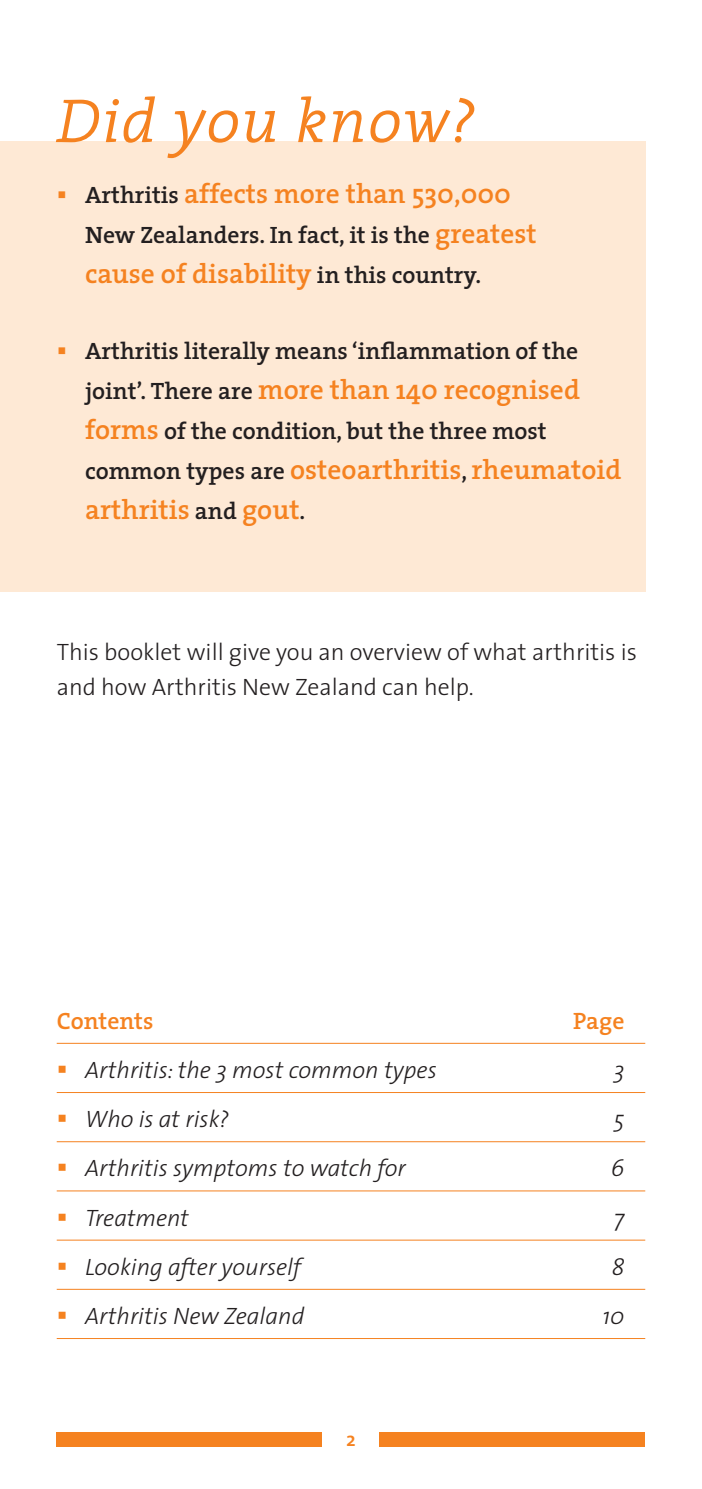
<style>
.page{position:relative;width:702px;height:1489px;background:#fff}
.page>*{position:absolute;margin:0;border:0;box-sizing:border-box;transform-origin:0 0}
.head_1{font:italic 300 62.5px "The Serif";letter-spacing:.02em;color:#f58220}
.t1{font:600 27.5px/40px "The Serif";color:#f58220}
.body_copy{font:italic 300 23.75px "The Sans";color:#231f20}
.t2{font:600 23.75px "The Serif";color:#231f20}
.body_copy-2{font:300 23.75px/35px "The Sans";color:#231f20}
.body_copy-3{font:600 23.75px "The Serif";color:#f58220}
.body_copy-4{font:600 20px "The Sans";color:#f58220}
.s1{font-size:23.75px;color:#231f20}
.s2{font-size:27.5px;color:#f58220}
.s3{color:#f58220}
</style>
<div class="page">
<div style="left:57px;top:1431px;width:588px;height:15px;background:#f58220"></div>
<div style="left:322px;top:1430px;width:57px;height:28px;background:#fff"></div>
<div style="left:0;top:142px;width:645px;height:450px;background:#fee9d5"></div>
<hr style="left:57px;top:1042px;width:588px;height:1px;background:#f58220">
<hr style="left:57px;top:1092px;width:588px;height:1px;background:#f58220">
<hr style="left:57px;top:1141px;width:588px;height:1px;background:#f58220">
<hr style="left:57px;top:1190px;width:588px;height:1px;background:#f58220">
<hr style="left:57px;top:1239px;width:588px;height:1px;background:#f58220">
<hr style="left:57px;top:1288px;width:588px;height:1px;background:#f58220">
<hr style="left:57px;top:1337px;width:588px;height:1px;background:#f58220">
<p class="head_1" style="left:57px;top:69px;width:420px">Did you know?</p>
<p class="t1" style="left:85px;top:173px;width:427px"><span class="s1">Arthritis</span> affects more than 530,000</p>
<p class="t2" style="left:85px;top:215px;width:453px">New Zealanders. In fact, it is the <span class="s2">greatest</span></p>
<p class="t1" style="left:85px;top:253px;width:397px">cause of disability <span class="s1">in this country.</span></p>
<p class="t2" style="left:85px;top:331px;width:494px">Arthritis literally means ‘inflammation of the</p>
<p class="t1" style="left:85px;top:369px;width:496px"><span class="s1">joint’. There are</span> more than 140 recognised</p>
<p class="t2" style="left:85px;top:411px;width:463px"><span class="s2">forms</span> of the condition, but the three most</p>
<p class="t1" style="left:85px;top:449px;width:538px"><span class="s1">common types are</span> osteoarthritis<span class="s1">,</span> rheumatoid arthritis <span class="s1">and</span> gout<span class="s1">.</span></p>
<p class="body_copy-2" style="left:57px;top:633px;width:581px">This booklet will give you an overview of what arthritis is and how Arthritis New Zealand can help.</p>
<p class="body_copy-3" style="left:57px;top:1000px;width:98px">Contents</p>
<p class="body_copy-3" style="left:573px;top:1000px;width:53px">Page</p>
<p class="body_copy" style="left:57px;top:1050px;width:381px"><span class="s3">▪</span> Arthritis: the 3 most common types</p>
<p class="body_copy" style="left:613px;top:1050px;width:12px">3</p>
<p class="body_copy" style="left:57px;top:1099px;width:174px"><span class="s3">▪</span> Who is at risk?</p>
<p class="body_copy" style="left:613px;top:1099px;width:12px">5</p>
<p class="body_copy" style="left:57px;top:1148px;width:350px"><span class="s3">▪</span> Arthritis symptoms to watch for</p>
<p class="body_copy" style="left:611px;top:1148px;width:15px">6</p>
<p class="body_copy" style="left:57px;top:1197px;width:134px"><span class="s3">▪</span> Treatment</p>
<p class="body_copy" style="left:613px;top:1197px;width:12px">7</p>
<p class="body_copy" style="left:57px;top:1247px;width:246px"><span class="s3">▪</span> Looking after yourself</p>
<p class="body_copy" style="left:611px;top:1247px;width:14px">8</p>
<p class="body_copy" style="left:57px;top:1296px;width:249px"><span class="s3">▪</span> Arthritis New Zealand</p>
<p class="body_copy" style="left:602px;top:1296px;width:24px">10</p>
<p class="body_copy-4" style="left:346px;top:1422px;width:11px">2</p>
</div>
